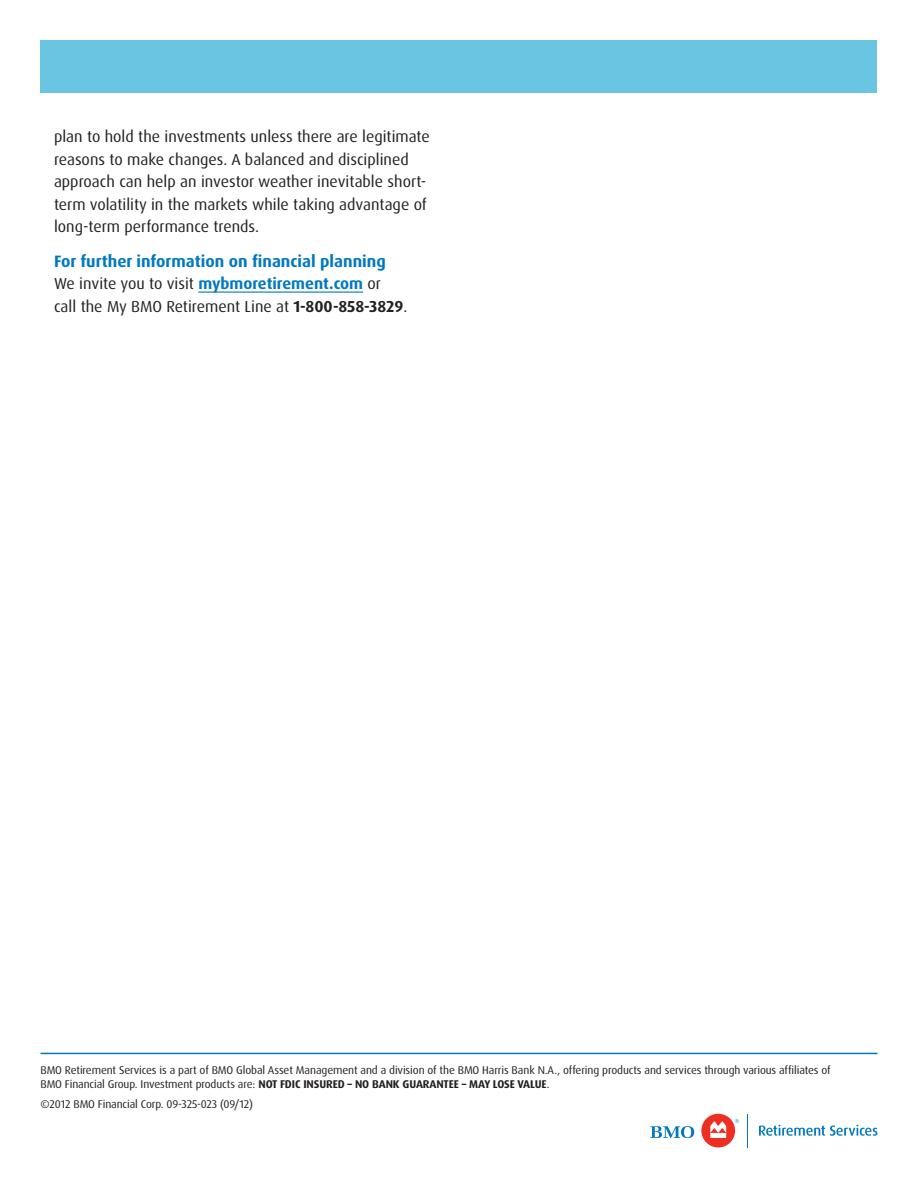
<style>
.page{position:relative;width:918px;height:1188px;background:#fff}
.page>*{position:absolute;margin:0;border:0;box-sizing:border-box;transform-origin:0 0}
.Header_Bold_Blue_11{font:700 16.5px "Dax OT";color:#0079c2}
.Body_Copy{font:15.9px/22.5px "Dax OT";color:#231f20}
.t1{font:11.25px/13.5px "Dax OT";letter-spacing:-.01em;color:#231f20}
.s1{font-weight:700;color:#0079c2}
.s2{font-weight:700}
</style>
<div class="page">
<hr style="left:198px;top:292px;width:165px;height:1px;background:#0079c2">
<hr style="left:747px;top:1114px;width:1px;height:34px;background:#0079c2">
<svg style="left:650px;top:1126px;width:44px;height:12px"></svg>
<div style="left:701px;top:1114px;width:34px;height:33px;background:#ee2e22;border-radius:50%"></div>
<svg style="left:710px;top:1121px;width:16px;height:17px"></svg>
<svg style="left:759px;top:1125px;width:118px;height:11px"></svg>
<svg style="left:735px;top:1119px;width:4px;height:4px"></svg>
<hr style="left:40px;top:1053px;width:838px;height:1px;background:#0079c2">
<div style="left:40px;top:40px;width:838px;height:53px;background:#69c5e1"></div>
<p class="Body_Copy" style="left:54px;top:125px;width:377px">plan to hold the investments unless there are legitimate reasons to make changes. A balanced and disciplined approach can help an investor weather inevitable short&shy;term volatility in the markets while taking advantage of long-term performance trends.</p>
<p class="Header_Bold_Blue_11" style="left:54px;top:250px;width:333px">For further information on financial planning</p>
<p class="Body_Copy" style="left:54px;top:272px;width:355px">We invite you to visit <span class="s1">mybmoretirement.com</span> or call the My BMO Retirement Line at <span class="s2">1-800-858-3829</span>.</p>
<p class="t1" style="left:40px;top:1064px;width:792px">BMO Retirement Services is a part of BMO Global Asset Management and a division of the BMO Harris Bank N.A., offering products and services through various affiliates of<br>BMO Financial Group. Investment products are: <span class="s2">NOT FDIC INSURED – NO BANK GUARANTEE – MAY LOSE VALUE</span>.</p>
<p class="t1" style="left:40px;top:1098px;width:214px">©2012 BMO Financial Corp. 09-325-023 (09/12)</p>
</div>
